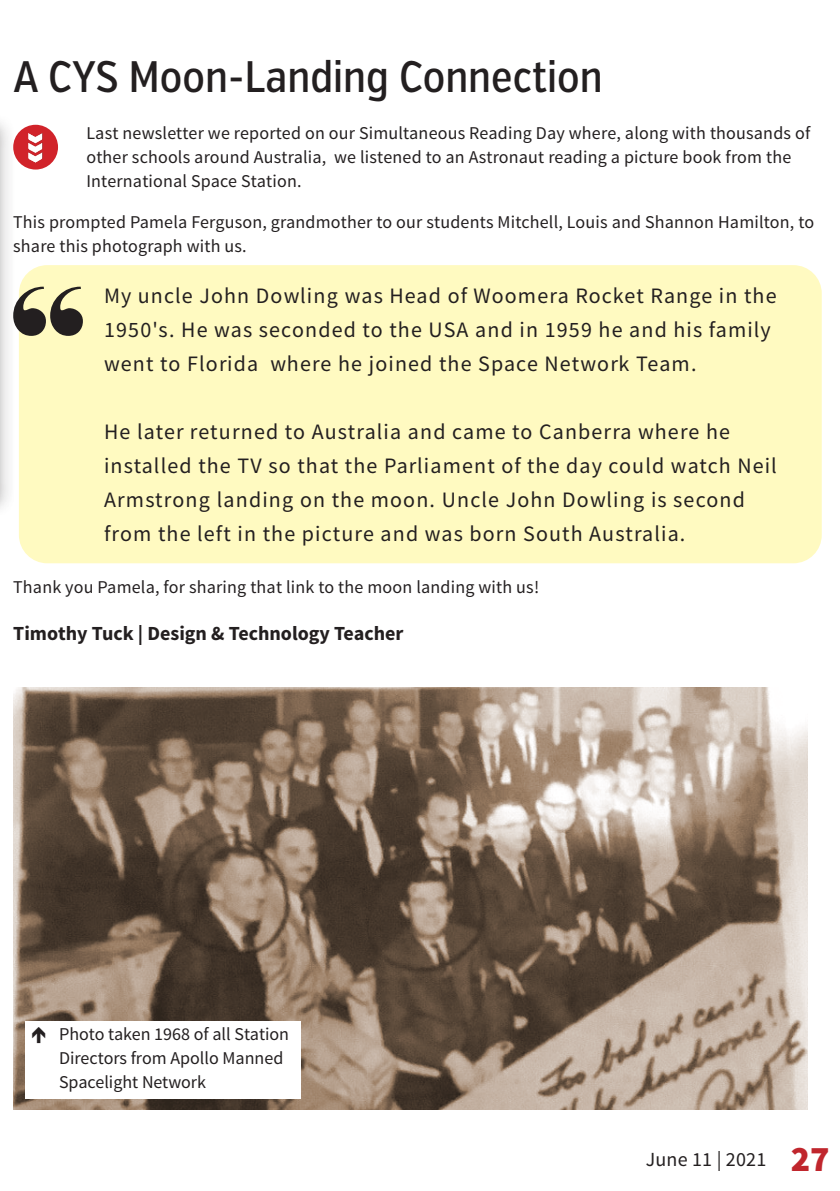
<style>
.page{position:relative;width:840px;height:1191px;background:#fff}
.page>*{position:absolute;margin:0;border:0;box-sizing:border-box;transform-origin:0 0}
.t1{font:162px "Elephant";color:#231f20}
.Heading_1{font:500 44px "Verb Ex Cond";color:#231f20}
.t2{font:22px/34px "Source Sans Variable";letter-spacing:.05em;color:#231f20}
.Heading_4{font:700 20px "Source Sans Pro";color:#231f20}
.t3{font:20px "Source Sans Pro";letter-spacing:.01em;color:#231f20}
.Body{font:18px/24px "Source Sans Pro";letter-spacing:.01em;color:#231f20}
.s1{font-weight:900;font-size:36px;color:#c0262d}
</style>
<div class="page">
<div style="left:19px;top:265px;width:802px;height:298px;background:#fffac1;border-radius:28px"></div>
<img style="left:13px;top:687px;width:794px;height:422px">
<div style="left:25px;top:1020px;width:275px;height:78px;background:#fff"></div>
<div style="left:0;top:114px;width:15px;height:403px;background:#231f20;opacity:.75"></div>
<div style="left:13px;top:125px;width:45px;height:44px;background:#d1232a;border-radius:50%"></div>
<img style="left:29px;top:134px;width:14px;height:28px">
<p class="Heading_1" style="left:13px;top:51px;width:590px">A CYS Moon-Landing Connection</p>
<p class="Body" style="left:86px;top:121px;width:725px">Last newsletter we reported on our Simultaneous Reading Day where, along with thousands of other schools around Australia, we listened to an Astronaut reading a picture book from the<br>International Space Station.</p>
<p class="Body" style="left:13px;top:210px;width:802px">This prompted Pamela Ferguson, grandmother to our students Mitchell, Louis and Shannon Hamilton, to share this photograph with us.</p>
<p class="t1" style="left:11px;top:245px;width:76px">“</p>
<p class="t2" style="left:104px;top:278px;width:673px">My uncle John Dowling was Head of Woomera Rocket Range in the<br>1950's. He was seconded to the USA and in 1959 he and his family went to Florida where he joined the Space Network Team.</p>
<p class="t2" style="left:104px;top:414px;width:674px">He later returned to Australia and came to Canberra where he installed the TV so that the Parliament of the day could watch Neil Armstrong landing on the moon. Uncle John Dowling is second from the left in the picture and was born South Australia.</p>
<p class="Body" style="left:13px;top:575px;width:527px">Thank you Pamela, for sharing that link to the moon landing with us!</p>
<p class="Heading_4" style="left:13px;top:620px;width:391px">Timothy Tuck | Design &amp; Technology Teacher</p>
<p class="Body" style="left:59px;top:1022px;width:231px">Photo taken 1968 of all Station<br>Directors from Apollo Manned<br>Spacelight Network</p>
<p class="t3" style="left:645px;top:1146px;width:185px">June 11 | 2021 <span class="s1">27</span></p>
</div>
